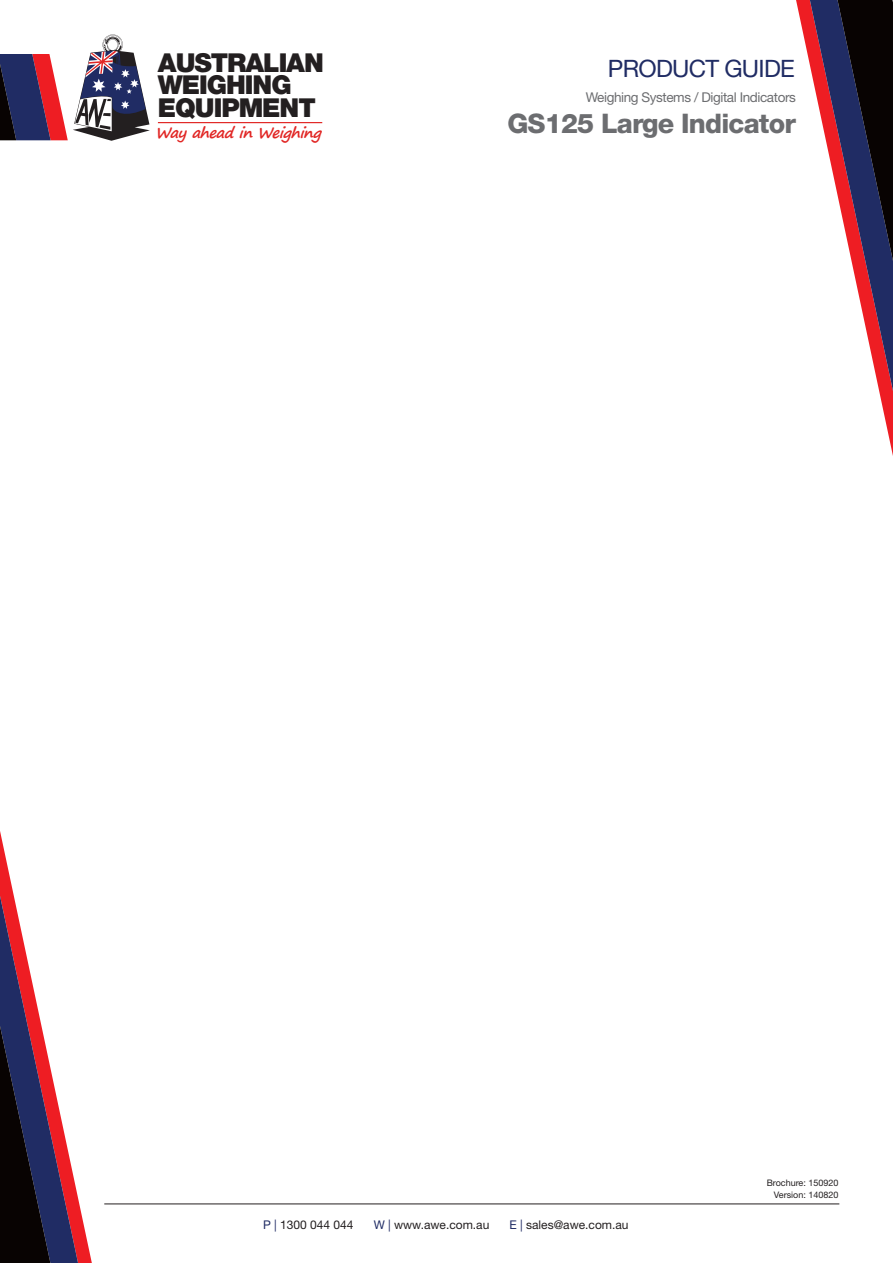
<style>
.page{position:relative;width:893px;height:1263px;background:#fff}
.page>*{position:absolute;margin:0;border:0;box-sizing:border-box;transform-origin:0 0}
.t1{font:800 27px "Helvetica Neue LT Std";letter-spacing:-.03em;color:#6c6d70}
.t2{font:900 26.1px/22.6px "Helvetica Neue LT Std";letter-spacing:-.04em;color:#231f20}
.t3{font:24px "Helvetica Neue LT Std";letter-spacing:-.03em;color:#202c64}
.t4{font:italic 700 14.85px "Segoe Print";color:#e12725}
.t5{font:13.5px "Helvetica Neue LT Std";letter-spacing:-.03em;color:#6c6d70}
.t6{font:12px "Helvetica Neue LT Std";color:#231f20}
.t7{font:9px "Helvetica Neue LT Std";color:#231f20}
.s1{color:#202c64}
</style>
<div class="page">
<svg style="left:803px;top:0;width:90px;height:456px"></svg>
<svg style="left:65px;top:1137px;width:26px;height:126px"></svg>
<svg style="left:0;top:831px;width:65px;height:432px"></svg>
<hr style="left:104px;top:1204px;width:735px;height:1px;background:#231f20">
<hr style="left:158px;top:122px;width:164px;height:1px;background:#e12725">
<svg style="left:0;top:35px;width:150px;height:106px"></svg>
<h2 class="t2" style="left:158px;top:51px;width:167px">AUSTRALIAN<br>WEIGHING<br>EQUIPMENT</h2>
<p class="t4" style="left:155px;top:119px;width:167px">WayaheadinWeig hing</p>
<h3 class="t3" style="left:608px;top:54px;width:188px">PRODUCT GUIDE</h3>
<p class="t5" style="left:586px;top:89px;width:211px">Weighing Systems / Digital Indicators</p>
<h1 class="t1" style="left:507px;top:107px;width:290px">GS125 Large Indicator</h1>
<p class="t7" style="left:767px;top:1177px;width:73px">Brochure: 150920</p>
<p class="t7" style="left:774px;top:1189px;width:66px">Version: 140820</p>
<p class="t6" style="left:263px;top:1217px;width:92px"><span class="s1">P |</span> 1300 044 044</p>
<p class="t6" style="left:374px;top:1217px;width:117px"><span class="s1">W |</span> www.awe.com.au</p>
<p class="t6" style="left:509px;top:1217px;width:121px"><span class="s1">E |</span> sales@awe.com.au</p>
</div>
